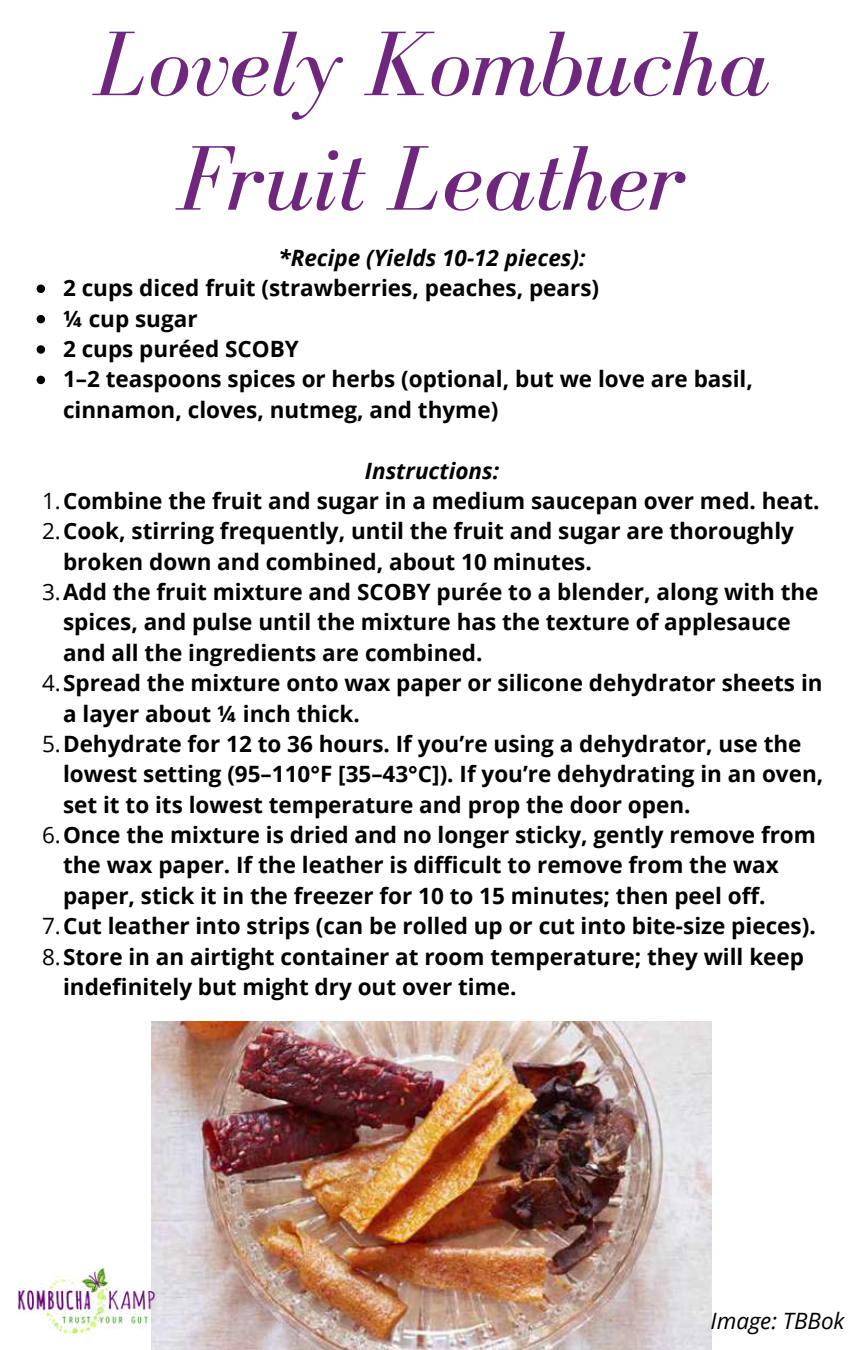
<style>
.page{position:relative;width:864px;height:1350px;background:#fff}
.page>*{position:absolute;margin:0;border:0;box-sizing:border-box;transform-origin:0 0}
.t1{font:italic 94.5px/114.5px "Bodoni FLF";color:#6f277e;text-align:center}
.t2{font:700 22.5px/30.4px "Open Sans";color:#000}
.t3{font:italic 700 22.5px "Open Sans";color:#000}
.t4{font:italic 22.5px "Open Sans";color:#000}
.s1{font-weight:400}
</style>
<div class="page">
<img style="left:152px;top:1021px;width:560px;height:329px">
<img style="left:17px;top:1269px;width:139px;height:64px">
<svg style="left:37px;top:285px;width:8px;height:8px"></svg>
<svg style="left:37px;top:315px;width:8px;height:8px"></svg>
<svg style="left:37px;top:345px;width:8px;height:9px"></svg>
<svg style="left:37px;top:376px;width:8px;height:8px"></svg>
<h1 class="t1" style="left:94px;top:6px;width:677px">Lovely Kombucha<br>Fruit Leather</h1>
<p class="t3" style="left:278px;top:242px;width:309px">*Recipe (Yields 10-12 pieces):</p>
<p class="t2" style="left:63px;top:272px;width:691px">2 cups diced fruit (strawberries, peaches, pears)<br>¼ cup sugar<br>2 cups puréed SCOBY<br>1–2 teaspoons spices or herbs (optional, but we love are basil, cinnamon, cloves, nutmeg, and thyme)</p>
<p class="t3" style="left:365px;top:455px;width:136px">Instructions:</p>
<p class="t2" style="left:42px;top:485px;width:779px"><span class="s1">1.</span>Combine the fruit and sugar in a medium saucepan over med. heat.</p>
<p class="t2" style="left:42px;top:515px;width:753px"><span class="s1">2.</span>Cook, stirring frequently, until the fruit and sugar are thoroughly</p>
<p class="t2" style="left:63px;top:546px;width:530px">broken down and combined, about 10 minutes.</p>
<p class="t2" style="left:42px;top:576px;width:778px"><span class="s1">3.</span>Add the fruit mixture and SCOBY purée to a blender, along with the</p>
<p class="t2" style="left:63px;top:607px;width:729px">spices, and pulse until the mixture has the texture of applesauce</p>
<p class="t2" style="left:63px;top:637px;width:421px">and all the ingredients are combined.</p>
<p class="t2" style="left:42px;top:667px;width:782px"><span class="s1">4.</span>Spread the mixture onto wax paper or silicone dehydrator sheets in</p>
<p class="t2" style="left:63px;top:698px;width:298px">a layer about ¼ inch thick.</p>
<p class="t2" style="left:42px;top:728px;width:761px"><span class="s1">5.</span>Dehydrate for 12 to 36 hours. If you’re using a dehydrator, use the</p>
<p class="t2" style="left:63px;top:758px;width:762px">lowest setting (95–110°F [35–43°C]). If you’re dehydrating in an oven,</p>
<p class="t2" style="left:63px;top:789px;width:629px">set it to its lowest temperature and prop the door open.</p>
<p class="t2" style="left:42px;top:819px;width:775px"><span class="s1">6.</span>Once the mixture is dried and no longer sticky, gently remove from</p>
<p class="t2" style="left:63px;top:850px;width:717px">the wax paper. If the leather is difficult to remove from the wax</p>
<p class="t2" style="left:63px;top:880px;width:704px">paper, stick it in the freezer for 10 to 15 minutes; then peel off.</p>
<p class="t2" style="left:42px;top:910px;width:775px"><span class="s1">7.</span>Cut leather into strips (can be rolled up or cut into bite-size pieces).</p>
<p class="t2" style="left:42px;top:941px;width:764px"><span class="s1">8.</span>Store in an airtight container at room temperature; they will keep</p>
<p class="t2" style="left:63px;top:971px;width:455px">indefinitely but might dry out over time.</p>
<p class="t4" style="left:711px;top:1305px;width:136px">Image: TBBok</p>
</div>
